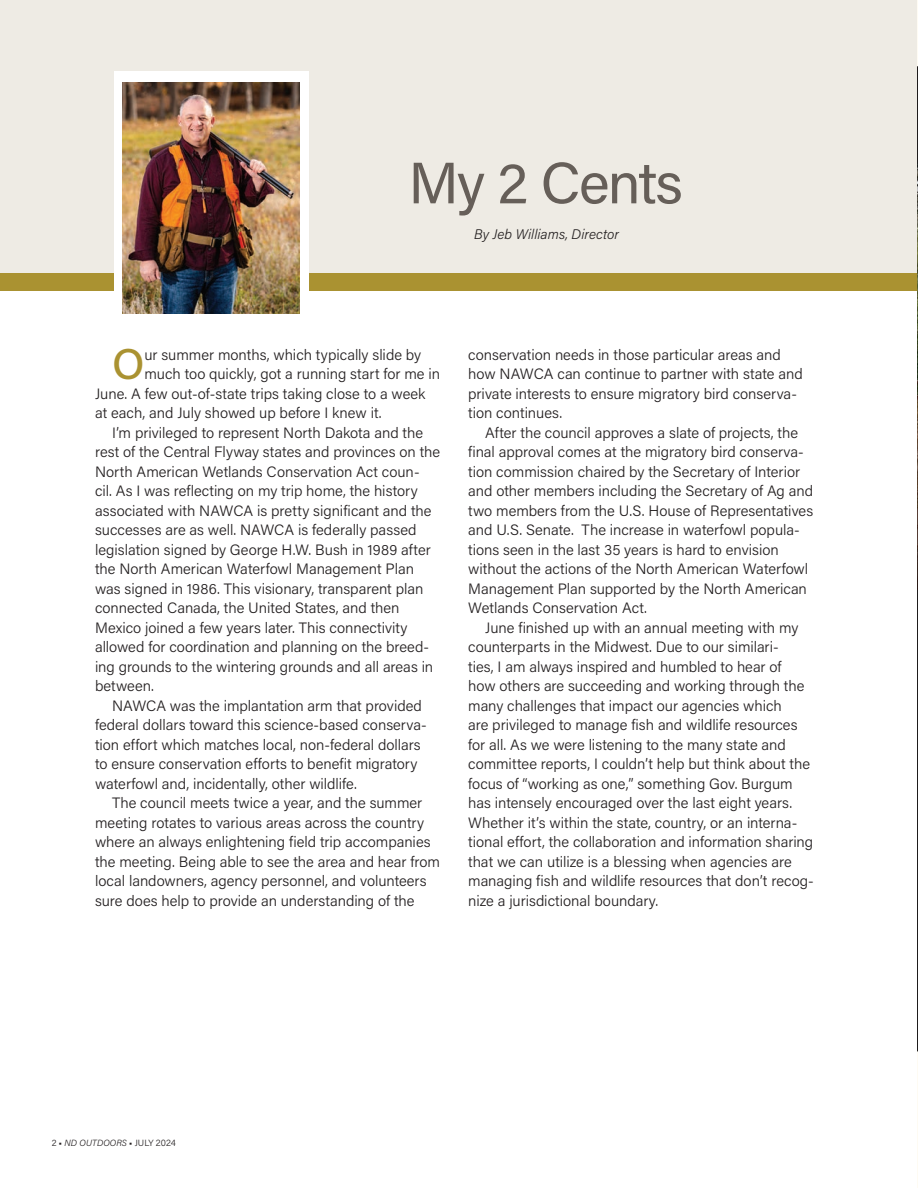
<style>
.page{position:relative;width:918px;height:1188px;background:#fff}
.page>*{position:absolute;margin:0;border:0;box-sizing:border-box;transform-origin:0 0}
.body_text_Acumin{font:58.35px "Acumin Pro";letter-spacing:-.03em;color:#665f59}
.body_text_Acumin-2{font:500 43.05px "Acumin Pro";color:#aa9231}
.body_text_Acumin-3{font:300 15px/19.5px "Acumin Pro";color:#231f20}
.body_text_Acumin-4{font:italic 300 13.95px "Acumin Pro";letter-spacing:.005em;color:#231f20}
.t1{font:300 9px "Acumin Pro";letter-spacing:-.005em;color:#231f20}
.s1{font-size:9.3px}
.s2{font-style:italic}
</style>
<div class="page">
<div style="left:0;top:0;width:917px;height:289px;background:#eeebe4"></div>
<div style="left:0;top:273px;width:918px;height:18px;background:#aa9231"></div>
<div style="left:114px;top:71px;width:194px;height:251px;background:#fff"></div>
<img style="left:123px;top:82px;width:176px;height:231px">
<img style="left:917px;top:274px;width:1px;height:218px">
<svg style="left:917px;top:0;width:1px;height:274px"></svg>
<svg style="left:917px;top:492px;width:1px;height:696px"></svg>
<p class="body_text_Acumin" style="left:408px;top:143px;width:276px">My 2 Cents</p>
<p class="body_text_Acumin-4" style="left:474px;top:225px;width:147px">By Jeb Williams, Director</p>
<p class="body_text_Acumin-2" style="left:112px;top:334px;width:34px">O</p>
<p class="body_text_Acumin-3" style="left:145px;top:344px;width:278px">ur summer months, which typically slide by</p>
<p class="body_text_Acumin-3" style="left:145px;top:364px;width:297px">much too quickly, got a running start for me in</p>
<p class="body_text_Acumin-3" style="left:95px;top:383px;width:332px">June. A few out-of-state trips taking close to a week</p>
<p class="body_text_Acumin-3" style="left:95px;top:403px;width:288px">at each, and July showed up before I knew it.</p>
<p class="body_text_Acumin-3" style="left:95px;top:422px;width:347px;text-indent:17px">I’m privileged to represent North Dakota and the rest of the Central Flyway states and provinces on the North American Wetlands Conservation Act coun&shy;cil. As I was reflecting on my trip home, the history associated with NAWCA is pretty significant and the successes are as well. NAWCA is federally passed legislation signed by George H.W. Bush in 1989 after the North American Waterfowl Management Plan was signed in 1986. This visionary, transparent plan connected Canada, the United States, and then Mexico joined a few years later. This connectivity allowed for coordination and planning on the breed&shy;ing grounds to the wintering grounds and all areas in between.</p>
<p class="body_text_Acumin-3" style="left:95px;top:695px;width:333px;text-indent:17px">NAWCA was the implantation arm that provided federal dollars toward this science-based conserva&shy;tion effort which matches local, non-federal dollars to ensure conservation efforts to benefit migratory waterfowl and, incidentally, other wildlife.</p>
<p class="body_text_Acumin-3" style="left:95px;top:793px;width:347px;text-indent:17px">The council meets twice a year, and the summer meeting rotates to various areas across the country where an always enlightening field trip accompanies the meeting. Being able to see the area and hear from local landowners, agency personnel, and volunteers sure does help to provide an understanding of the</p>
<p class="body_text_Acumin-3" style="left:468px;top:344px;width:336px">conservation needs in those particular areas and how NAWCA can continue to partner with state and private interests to ensure migratory bird conserva&shy;tion continues.</p>
<p class="body_text_Acumin-3" style="left:468px;top:422px;width:347px;text-indent:17px">After the council approves a slate of projects, the final approval comes at the migratory bird conserva&shy;tion commission chaired by the Secretary of Interior and other members including the Secretary of Ag and two members from the U.S. House of Representatives and U.S. Senate. The increase in waterfowl popula&shy;tions seen in the last 35 years is hard to envision without the actions of the North American Waterfowl Management Plan supported by the North American Wetlands Conservation Act.</p>
<p class="body_text_Acumin-3" style="left:468px;top:617px;width:347px;text-indent:17px">June finished up with an annual meeting with my counterparts in the Midwest. Due to our similari-<br>ties, I am always inspired and humbled to hear of<br>how others are succeeding and working through the many challenges that impact our agencies which<br>are privileged to manage fish and wildlife resources for all. As we were listening to the many state and committee reports, I couldn’t help but think about the focus of “working as one,” something Gov. Burgum has intensely encouraged over the last eight years.<br>Whether it’s within the state, country, or an interna&shy;tional effort, the collaboration and information sharing that we can utilize is a blessing when agencies are managing fish and wildlife resources that don’t recog&shy;nize a jurisdictional boundary.</p>
<p class="t1" style="left:52px;top:1137px;width:125px"><span class="s1">2</span> ■ <span class="s2">ND OUTDOORS</span> ■ JULY 2024</p>
</div>
